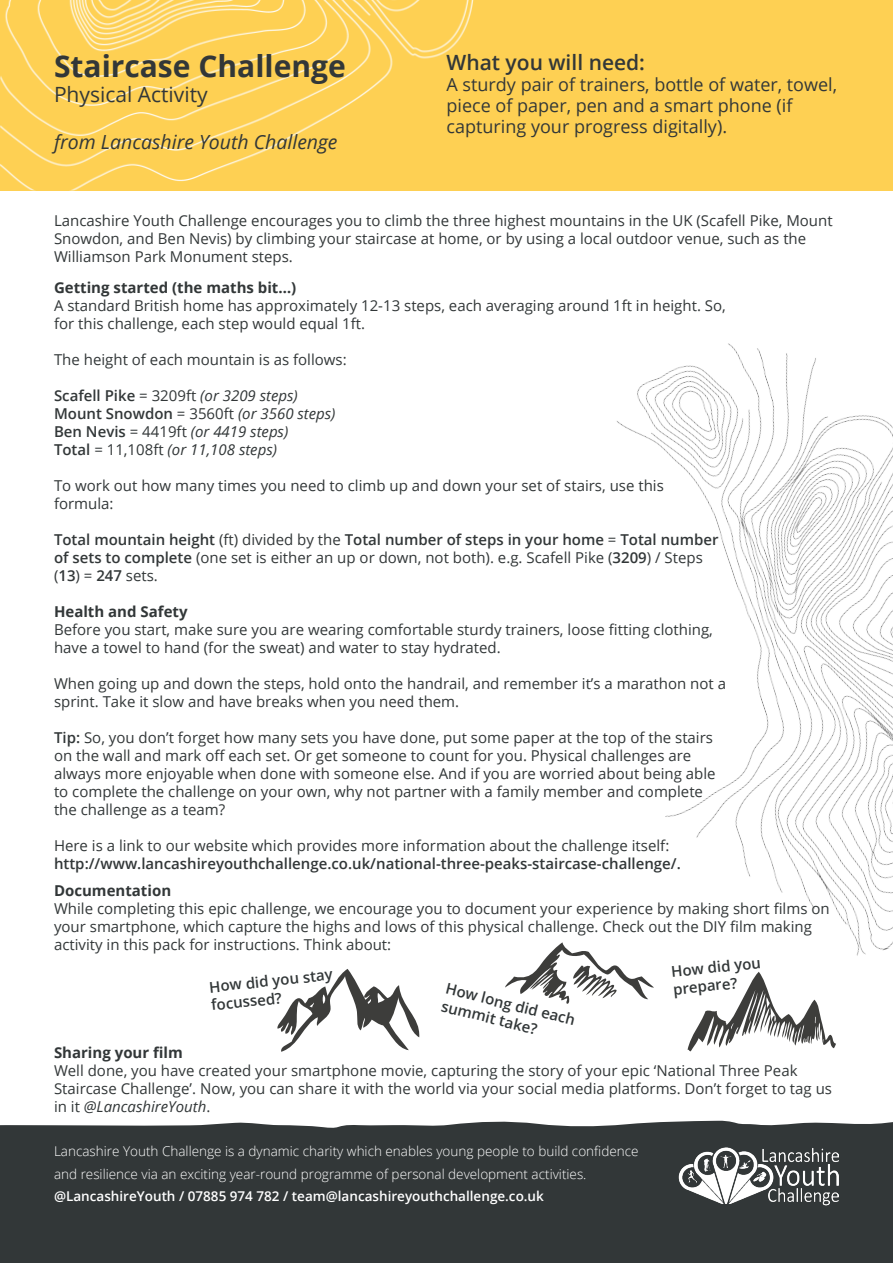
<style>
.page{position:relative;width:893px;height:1263px;background:#fff}
.page>*{position:absolute;margin:0;border:0;box-sizing:border-box;transform-origin:0 0}
.t1{font:700 30px "Open Sans";color:#323738}
.t2{font:21px "Open Sans";color:#323738}
.t3{font:600 21px "Open Sans";color:#323738}
.t4{font:italic 19.5px "Open Sans";color:#323738}
.t5{font:18px/21px "Open Sans";color:#323738}
.t6{font:15px/18px "Open Sans";color:#323738}
.t7{font:600 15px/18px "Open Sans";color:#323738}
.t8{font:italic 15px "Open Sans";color:#323738}
.t9{font:700 15px "Open Sans";color:#323738}
.t10{font:300 13.5px/22.5px "Open Sans";color:#fff}
.t11{font:600 13.5px "Open Sans";color:#fff}
.s1{font-weight:600;font-style:normal}
.s2{font-style:normal}
.s3{font-weight:400}
.s4{font-weight:600}
.s5{font-style:italic}
</style>
<div class="page">
<div style="left:0;top:0;width:893px;height:190px;background:#fed053"></div>
<div style="left:0;top:1130px;width:893px;height:133px;background:#323738"></div>
<svg style="left:0;top:1120px;width:893px;height:10px"></svg>
<img style="left:0;top:0;width:625px;height:191px">
<img style="left:678px;top:1147px;width:161px;height:59px">
<img style="left:616px;top:343px;width:277px;height:613px">
<svg style="left:687px;top:972px;width:149px;height:80px"></svg>
<svg style="left:505px;top:942px;width:149px;height:62px"></svg>
<svg style="left:277px;top:969px;width:143px;height:83px"></svg>
<p class="t1" style="left:54px;top:45px;width:293px">Staircase Challenge</p>
<p class="t2" style="left:54px;top:80px;width:155px">Physical Activity</p>
<p class="t4" style="left:54px;top:129px;width:285px">from Lancashire Youth Challenge</p>
<p class="t3" style="left:446px;top:48px;width:200px">What you will need:</p>
<p class="t5" style="left:446px;top:74px;width:392px">A sturdy pair of trainers, bottle of water, towel, piece of paper, pen and a smart phone (if capturing your progress digitally).</p>
<p class="t6" style="left:54px;top:211px;width:780px">Lancashire Youth Challenge encourages you to climb the three highest mountains in the UK (Scafell Pike, Mount<br>Snowdon, and Ben Nevis) by climbing your staircase at home, or by using a local outdoor venue, such as the<br>Williamson Park Monument steps.</p>
<p class="t9" style="left:54px;top:276px;width:244px">Getting started (the maths bit…)</p>
<p class="t6" style="left:54px;top:296px;width:673px">A standard British home has approximately 12-13 steps, each averaging around 1ft in height. So, for this challenge, each step would equal 1ft.</p>
<p class="t6" style="left:54px;top:350px;width:294px">The height of each mountain is as follows:</p>
<p class="t8" style="left:54px;top:385px;width:245px"><span class="s1">Scafell Pike</span> <span class="s2">= 3209ft</span> (or 3209 steps)</p>
<p class="t8" style="left:54px;top:403px;width:283px"><span class="s1">Mount Snowdon</span> <span class="s2">= 3560ft</span> (or 3560 steps)</p>
<p class="t8" style="left:54px;top:421px;width:236px"><span class="s1">Ben Nevis</span> <span class="s2">= 4419ft</span> (or 4419 steps)</p>
<p class="t8" style="left:54px;top:439px;width:225px"><span class="s1">Total</span> <span class="s2">= 11,108ft</span> (or 11,108 steps)</p>
<p class="t6" style="left:54px;top:476px;width:611px">To work out how many times you need to climb up and down your set of stairs, use this formula:</p>
<p class="t7" style="left:54px;top:530px;width:666px">Total mountain height <span class="s3">(ft) divided by the</span> Total number of steps in your home <span class="s3">=</span> Total number of sets to complete <span class="s3">(one set is either an up or down, not both). e.g. Scafell Pike (</span>3209<span class="s3">) / Steps (</span>13<span class="s3">) =</span> 247 <span class="s3">sets.</span></p>
<p class="t9" style="left:54px;top:600px;width:135px">Health and Safety</p>
<p class="t6" style="left:54px;top:620px;width:660px">Before you start, make sure you are wearing comfortable sturdy trainers, loose fitting clothing, have a towel to hand (for the sweat) and water to stay hydrated.</p>
<p class="t6" style="left:54px;top:674px;width:673px">When going up and down the steps, hold onto the handrail, and remember it’s a marathon not a sprint. Take it slow and have breaks when you need them.</p>
<p class="t6" style="left:54px;top:728px;width:663px"><span class="s4">Tip:</span> So, you don’t forget how many sets you have done, put some paper at the top of the stairs on the wall and mark off each set. Or get someone to count for you. Physical challenges are always more enjoyable when done with someone else. And if you are worried about being able to complete the challenge on your own, why not partner with a family member and complete the challenge as a team?</p>
<p class="t6" style="left:54px;top:836px;width:617px">Here is a link to our website which provides more information about the challenge itself:</p>
<p class="t7" style="left:54px;top:854px;width:628px">http://www.lancashireyouthchallenge.co.uk/national-three-peaks-staircase-challenge/.</p>
<p class="t9" style="left:54px;top:880px;width:119px">Documentation</p>
<p class="t6" style="left:54px;top:900px;width:777px">While completing this epic challenge, we encourage you to document your experience by making short films on your smartphone, which capture the highs and lows of this physical challenge. Check out the DIY film making activity in this pack for instructions. Think about:</p>
<p class="t7" style="left:208px;top:978px;width:125px;rotate:-6deg">How did you stay focussed?</p>
<p class="t7" style="left:670px;top:962px;width:92px;rotate:-6deg">How did you</p>
<p class="t7" style="left:448px;top:979px;width:134px;rotate:14deg">How long did each</p>
<p class="t7" style="left:672px;top:980px;width:66px;rotate:-6deg">prepare?</p>
<p class="t7" style="left:444px;top:996px;width:100px;rotate:14deg">summit take?</p>
<p class="t9" style="left:54px;top:1042px;width:130px">Sharing your film</p>
<p class="t6" style="left:54px;top:1062px;width:780px">Well done, you have created your smartphone movie, capturing the story of your epic ‘National Three Peak<br>Staircase Challenge’. Now, you can share it with the world via your social media platforms. Don’t forget to tag us in it <span class="s5">@LancashireYouth</span>.</p>
<p class="t10" style="left:54px;top:1140px;width:586px">Lancashire Youth Challenge is a dynamic charity which enables young people to build confidence and resilience via an exciting year-round programme of personal development activities.</p>
<p class="t11" style="left:54px;top:1187px;width:491px">@LancashireYouth / 07885 974 782 / team@lancashireyouthchallenge.co.uk</p>
</div>
